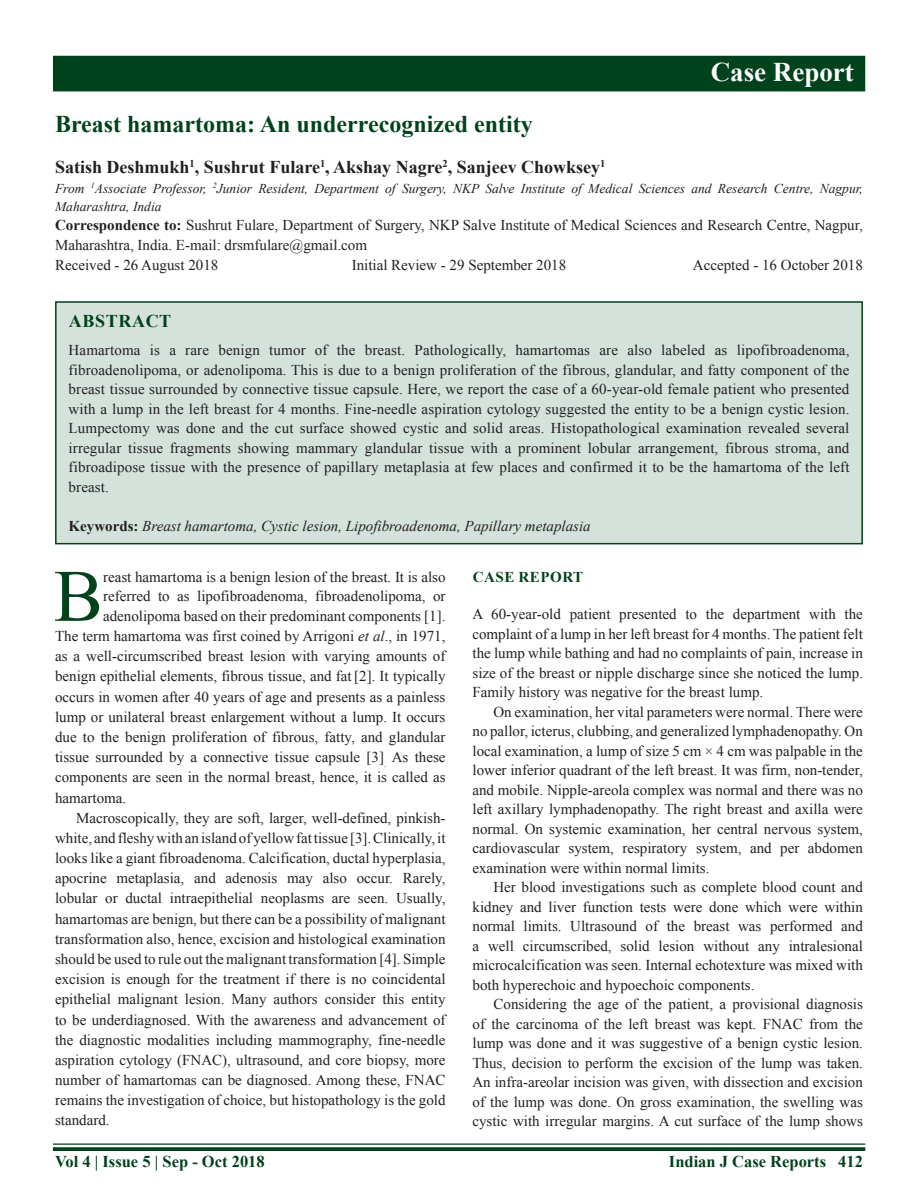
<style>
.page{position:relative;width:918px;height:1188px;background:#fff}
.page>*{position:absolute;margin:0;border:0;box-sizing:border-box;transform-origin:0 0}
.DROP_CAP_TX{font:73.95px "Times New Roman";color:#00421c}
.AH{font:700 27px "Times New Roman";color:#fff}
.AT{font:700 24px "Times New Roman";color:#00421c}
.AU{font:700 18px "Times New Roman";color:#231f20}
.ABSH{font:700 18px "Times New Roman";letter-spacing:.035em;color:#00421c}
.RF{font:700 16.5px "Times New Roman";color:#00421c}
.TX{font:15px/19.5px "Times New Roman";color:#231f20;text-align:justify}
.ABS{font:15px/19.5px "Times New Roman";letter-spacing:.01em;color:#231f20;text-align:justify}
.DROP_CAP_TX-2{font:15px "Times New Roman";color:#231f20}
.TXFL{font:15px/19.5px "Times New Roman";color:#231f20;text-align:justify}
.ADD{font:15px/19.5px "Times New Roman";color:#231f20}
.KWD{font:italic 15px "Times New Roman";color:#231f20}
.HIS{font:15px "Times New Roman";color:#231f20}
.t1{font:700 15px "Times New Roman";letter-spacing:.035em;color:#00421c}
.AFF{font:italic 13.5px/18px "Times New Roman";color:#231f20}
.s1{font-weight:700}
.s2{font-weight:700;font-style:normal}
.s3{font-style:italic}
</style>
<div class="page">
<hr style="left:53px;top:1143px;width:812px;height:2px;background:#00421c">
<svg style="left:53px;top:1147px;width:812px;height:4px;fill:#00421c"></svg>
<div style="left:53px;top:56px;width:812px;height:35px;background:#00421c"></div>
<div style="left:56px;top:302px;width:806px;height:242px;background:#d4e2db"></div>
<div style="left:55px;top:301px;width:808px;height:243px;border:2px solid #00421c"></div>
<p class="AH" style="left:711px;top:52px;width:145px">Case Report</p>
<p class="AT" style="left:55px;top:106px;width:479px">Breast hamartoma: An underrecognized entity</p>
<p class="AU" style="left:55px;top:154px;width:552px">Satish Deshmukh<sup>1</sup>, Sushrut Fulare<sup>1</sup>, Akshay Nagre<sup>2</sup>, Sanjeev Chowksey<sup>1</sup></p>
<p class="AFF" style="left:55px;top:179px;width:809px">From <sup>1</sup>Associate Professor, <sup>2</sup>Junior Resident, Department of Surgery, NKP Salve Institute of Medical Sciences and Research Centre, Nagpur,<br>Maharashtra, India</p>
<p class="ADD" style="left:55px;top:215px;width:809px"><span class="s1">Correspondence to:</span> Sushrut Fulare, Department of Surgery, NKP Salve Institute of Medical Sciences and Research Centre, Nagpur,<br>Maharashtra, India. E-mail: drsmfulare@gmail.com</p>
<p class="HIS" style="left:55px;top:254px;width:165px">Received - 26 August 2018</p>
<p class="HIS" style="left:352px;top:254px;width:216px">Initial Review - 29 September 2018</p>
<p class="HIS" style="left:693px;top:254px;width:171px">Accepted - 16 October 2018</p>
<p class="ABSH" style="left:69px;top:308px;width:104px">ABSTRACT</p>
<p class="ABS" style="left:69px;top:340px;width:783px">Hamartoma is a rare benign tumor of the breast. Pathologically, hamartomas are also labeled as lipofibroadenoma, fibroadenolipoma, or adenolipoma. This is due to a benign proliferation of the fibrous, glandular, and fatty component of the breast tissue surrounded by connective tissue capsule. Here, we report the case of a 60-year-old female patient who presented with a lump in the left breast for 4 months. Fine-needle aspiration cytology suggested the entity to be a benign cystic lesion.<br>Lumpectomy was done and the cut surface showed cystic and solid areas. Histopathological examination revealed several irregular tissue fragments showing mammary glandular tissue with a prominent lobular arrangement, fibrous stroma, and fibroadipose tissue with the presence of papillary metaplasia at few places and confirmed it to be the hamartoma of the left breast.</p>
<p class="KWD" style="left:69px;top:516px;width:524px"><span class="s2">Keywords:</span> Breast hamartoma, Cystic lesion, Lipofibroadenoma, Papillary metaplasia</p>
<p class="DROP_CAP_TX" style="left:54px;top:544px;width:51px">B</p>
<p class="DROP_CAP_TX-2" style="left:103px;top:566px;width:344px">reast hamartoma is a benign lesion of the breast. It is also</p>
<p class="DROP_CAP_TX-2" style="left:103px;top:586px;width:344px">referred to as lipofibroadenoma, fibroadenolipoma, or</p>
<p class="DROP_CAP_TX-2" style="left:103px;top:605px;width:344px">adenolipoma based on their predominant components [1].</p>
<p class="DROP_CAP_TX-2" style="left:55px;top:625px;width:392px">The term hamartoma was first coined by Arrigoni <span class="s3">et al</span>., in 1971,</p>
<p class="DROP_CAP_TX-2" style="left:55px;top:646px;width:392px">as a well-circumscribed breast lesion with varying amounts of</p>
<p class="DROP_CAP_TX-2" style="left:55px;top:666px;width:392px">benign epithelial elements, fibrous tissue, and fat [2]. It typically</p>
<p class="DROP_CAP_TX-2" style="left:55px;top:686px;width:392px">occurs in women after 40 years of age and presents as a painless</p>
<p class="DROP_CAP_TX-2" style="left:55px;top:706px;width:392px">lump or unilateral breast enlargement without a lump. It occurs</p>
<p class="DROP_CAP_TX-2" style="left:55px;top:726px;width:392px">due to the benign proliferation of fibrous, fatty, and glandular</p>
<p class="DROP_CAP_TX-2" style="left:55px;top:747px;width:392px">tissue surrounded by a connective tissue capsule [3]<sub>.</sub> As these</p>
<p class="DROP_CAP_TX-2" style="left:55px;top:767px;width:392px">components are seen in the normal breast, hence, it is called as</p>
<p class="DROP_CAP_TX-2" style="left:55px;top:787px;width:73px">hamartoma.</p>
<p class="TX" style="left:55px;top:807px;width:392px;line-height:20.2px;text-indent:21px">Macroscopically, they are soft, larger, well-defined, pinkish&shy;white, and fleshy with an island of yellow fat tissue [3]. Clinically, it looks like a giant fibroadenoma. Calcification, ductal hyperplasia, apocrine metaplasia, and adenosis may also occur. Rarely, lobular or ductal intraepithelial neoplasms are seen. Usually, hamartomas are benign, but there can be a possibility of malignant transformation also, hence, excision and histological examination should be used to rule out the malignant transformation [4]. Simple excision is enough for the treatment if there is no coincidental epithelial malignant lesion. Many authors consider this entity to be underdiagnosed. With the awareness and advancement of the diagnostic modalities including mammography, fine-needle aspiration cytology (FNAC), ultrasound, and core biopsy, more number of hamartomas can be diagnosed. Among these, FNAC remains the investigation of choice, but histopathology is the gold standard.</p>
<h1 class="t1" style="left:473px;top:566px;width:112px">CASE REPORT</h1>
<p class="TXFL" style="left:472px;top:604px;width:392px">A 60-year-old patient presented to the department with the complaint of a lump in her left breast for 4 months. The patient felt the lump while bathing and had no complaints of pain, increase in size of the breast or nipple discharge since she noticed the lump.<br>Family history was negative for the breast lump.</p>
<p class="TX" style="left:472px;top:701px;width:392px;text-indent:21px">On examination, her vital parameters were normal. There were no pallor, icterus, clubbing, and generalized lymphadenopathy. On local examination, a lump of size 5 cm × 4 cm was palpable in the lower inferior quadrant of the left breast. It was firm, non-tender, and mobile. Nipple-areola complex was normal and there was no left axillary lymphadenopathy. The right breast and axilla were normal. On systemic examination, her central nervous system, cardiovascular system, respiratory system, and per abdomen examination were within normal limits.</p>
<p class="TX" style="left:472px;top:877px;width:392px;text-indent:21px">Her blood investigations such as complete blood count and kidney and liver function tests were done which were within normal limits. Ultrasound of the breast was performed and a well circumscribed, solid lesion without any intralesional microcalcification was seen. Internal echotexture was mixed with both hyperechoic and hypoechoic components.</p>
<p class="TX" style="left:472px;top:994px;width:392px;text-indent:21px">Considering the age of the patient, a provisional diagnosis of the carcinoma of the left breast was kept. FNAC from the lump was done and it was suggestive of a benign cystic lesion.<br>Thus, decision to perform the excision of the lump was taken.<br>An infra-areolar incision was given, with dissection and excision of the lump was done. On gross examination, the swelling was cystic with irregular margins. A cut surface of the lump shows</p>
<p class="RF" style="left:55px;top:1150px;width:211px">Vol 4 | Issue 5 | Sep - Oct 2018</p>
<p class="RF" style="left:669px;top:1150px;width:195px">Indian J Case Reports 412</p>
</div>
